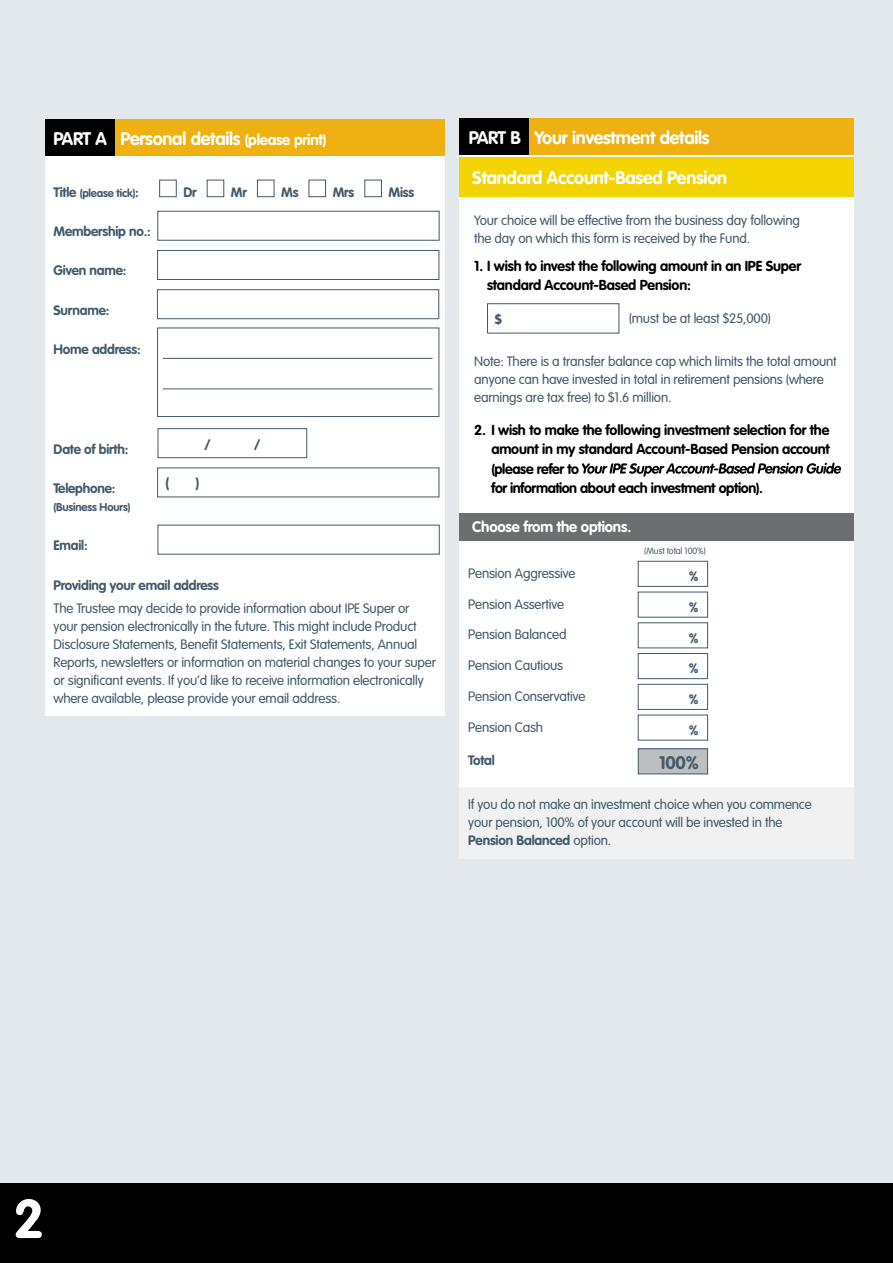
<style>
.page{position:relative;width:893px;height:1263px;background:#fff}
.page>*{position:absolute;margin:0;border:0;box-sizing:border-box;transform-origin:0 0}
.t1{font:700 54px "VAG Rounded";color:#fff}
.t2{font:700 18px "VAG Rounded";letter-spacing:-.015em;color:#fff}
.t3{font:700 18px "VAG Rounded";color:#425a69}
.t4{font:700 15px "VAG Rounded";letter-spacing:-.015em;color:#fff}
.t5{font:700 15px "VAG Rounded";color:#425a69}
.t6{font:700 14.25px/19.5px "VAG Rounded";letter-spacing:-.015em;color:#000}
.t7{font:300 13.5px/18px "VAG Rounded";letter-spacing:-.01em;color:#425a69}
.t8{font:700 13.5px "VAG Rounded";letter-spacing:-.015em;color:#425a69}
.t9{font:700 11.25px "VAG Rounded";letter-spacing:-.015em;color:#425a69}
.t10{font:300 9px "VAG Rounded";letter-spacing:-.015em;color:#425a69}
.s1{font-size:15px}
.s2{font-size:13.5px}
.s3{font-weight:700}
</style>
<div class="page">
<div style="left:0;top:0;width:893px;height:1223px;background:#e2e8ec"></div>
<div style="left:0;top:1184px;width:893px;height:79px;background:#000"></div>
<div style="left:459px;top:140px;width:394px;height:717px;background:#fff"></div>
<div style="left:459px;top:118px;width:394px;height:37px;background:#eeb111"></div>
<div style="left:459px;top:118px;width:70px;height:37px;background:#000"></div>
<div style="left:45px;top:146px;width:400px;height:570px;background:#fff"></div>
<div style="left:45px;top:119px;width:400px;height:36px;background:#eeb111"></div>
<div style="left:45px;top:119px;width:70px;height:36px;background:#000"></div>
<div style="left:159px;top:180px;width:18px;height:17px;border:1px solid #425a69"></div>
<div style="left:207px;top:180px;width:17px;height:17px;border:1px solid #425a69"></div>
<div style="left:257px;top:180px;width:17px;height:17px;border:1px solid #425a69"></div>
<div style="left:309px;top:180px;width:17px;height:17px;border:1px solid #425a69"></div>
<div style="left:364px;top:180px;width:18px;height:17px;border:1px solid #425a69"></div>
<div style="left:157px;top:211px;width:282px;height:30px;background:#fff;border:1px solid #425a69"></div>
<div style="left:157px;top:250px;width:282px;height:30px;background:#fff;border:1px solid #425a69"></div>
<div style="left:157px;top:289px;width:282px;height:30px;background:#fff;border:1px solid #425a69"></div>
<div style="left:157px;top:328px;width:282px;height:89px;background:#fff;border:1px solid #425a69"></div>
<div style="left:158px;top:428px;width:149px;height:30px;border:1px solid #425a69"></div>
<div style="left:459px;top:787px;width:394px;height:72px;background:#f1f1f2"></div>
<div style="left:459px;top:513px;width:394px;height:27px;background:#6d6e71"></div>
<div style="left:638px;top:561px;width:70px;height:26px;border:1px solid #425a69"></div>
<div style="left:638px;top:622px;width:70px;height:26px;border:1px solid #425a69"></div>
<div style="left:638px;top:653px;width:70px;height:26px;border:1px solid #425a69"></div>
<div style="left:638px;top:684px;width:70px;height:26px;border:1px solid #425a69"></div>
<div style="left:638px;top:749px;width:70px;height:25px;background:#bcbec0"></div>
<div style="left:638px;top:748px;width:70px;height:26px;border:1px solid #425a69"></div>
<hr style="left:163px;top:388px;width:270px;height:1px;background:#425a69">
<hr style="left:163px;top:358px;width:270px;height:1px;background:#425a69">
<div style="left:487px;top:303px;width:132px;height:30px;border:1px solid #425a69"></div>
<svg style="left:582px;top:463px;width:259px;height:14px"></svg>
<div style="left:459px;top:157px;width:394px;height:40px;background:#f4d400"></div>
<h2 class="t2" style="left:54px;top:128px;width:274px">PART A Personal details <span class="s1">(please print)</span></h2>
<p class="t9" style="left:54px;top:186px;width:87px"><span class="s2">Title</span> (please tick)<span class="s2">:</span></p>
<p class="t8" style="left:183px;top:184px;width:15px">Dr</p>
<p class="t8" style="left:231px;top:184px;width:18px">Mr</p>
<p class="t8" style="left:281px;top:184px;width:19px">Ms</p>
<p class="t8" style="left:333px;top:184px;width:23px">Mrs</p>
<p class="t8" style="left:388px;top:184px;width:27px">Miss</p>
<p class="t8" style="left:54px;top:223px;width:99px">Membership no.:</p>
<p class="t8" style="left:54px;top:263px;width:74px">Given name:</p>
<p class="t8" style="left:54px;top:302px;width:57px">Surname:</p>
<p class="t8" style="left:54px;top:341px;width:89px">Home address:</p>
<p class="t8" style="left:54px;top:441px;width:76px">Date of birth:</p>
<p class="t5" style="left:204px;top:436px;width:8px">/</p>
<p class="t5" style="left:254px;top:436px;width:8px">/</p>
<p class="t8" style="left:54px;top:480px;width:64px">Telephone:</p>
<p class="t5" style="left:166px;top:473px;width:5px">(</p>
<p class="t5" style="left:196px;top:473px;width:5px">)</p>
<p class="t9" style="left:54px;top:500px;width:79px">(Business Hours)</p>
<p class="t8" style="left:54px;top:537px;width:36px">Email:</p>
<p class="t8" style="left:54px;top:578px;width:167px">Providing your email address</p>
<p class="t7" style="left:54px;top:599px;width:384px">The Trustee may decide to provide information about IPE Super or your pension electronically in the future. This might include Product Disclosure Statements, Benefit Statements, Exit Statements, Annual Reports, newsletters or information on material changes to your super or significant events. If you’d like to receive information electronically where available, please provide your email address.</p>
<h2 class="t2" style="left:469px;top:127px;width:242px">PART B Your investment details</h2>
<h2 class="t2" style="left:472px;top:167px;width:256px">Standard Account-Based Pension</h2>
<p class="t7" style="left:474px;top:212px;width:327px">Your choice will be effective from the business day following the day on which this form is received by the Fund.</p>
<p class="t6" style="left:487px;top:256px;width:316px;text-indent:-13px">1. I wish to invest the following amount in an IPE Super standard Account-Based Pension:</p>
<p class="t8" style="left:495px;top:311px;width:9px">$</p>
<p class="t7" style="left:629px;top:309px;width:144px">(must be at least $25,000)</p>
<p class="t7" style="left:474px;top:353px;width:364px">Note: There is a transfer balance cap which limits the total amount anyone can have invested in total in retirement pensions (where earnings are tax free) to $1.6 million.</p>
<p class="t6" style="left:491px;top:420px;width:340px;text-indent:-17px">2. I wish to make the following investment selection for the amount in my standard Account-Based Pension account (please refer to<br>for information about each investment option).</p>
<p class="t4" style="left:472px;top:518px;width:161px">Choose from the options.</p>
<p class="t7" style="left:468px;top:564px;width:109px">Pension Aggressive</p>
<p class="t8" style="left:689px;top:568px;width:11px">%</p>
<p class="t7" style="left:468px;top:595px;width:97px">Pension Assertive</p>
<p class="t8" style="left:689px;top:599px;width:11px">%</p>
<p class="t7" style="left:468px;top:625px;width:100px">Pension Balanced</p>
<p class="t8" style="left:689px;top:630px;width:11px">%</p>
<p class="t7" style="left:468px;top:656px;width:96px">Pension Cautious</p>
<p class="t8" style="left:689px;top:661px;width:11px">%</p>
<p class="t7" style="left:468px;top:687px;width:119px">Pension Conservative</p>
<p class="t8" style="left:689px;top:691px;width:11px">%</p>
<p class="t7" style="left:468px;top:718px;width:76px">Pension Cash</p>
<p class="t8" style="left:689px;top:722px;width:11px">%</p>
<p class="t8" style="left:468px;top:753px;width:28px">Total</p>
<h2 class="t3" style="left:659px;top:752px;width:41px">100%</h2>
<p class="t10" style="left:644px;top:546px;width:63px">(Must total 100%)</p>
<p class="t7" style="left:468px;top:795px;width:345px">If you do not make an investment choice when you commence your pension, 100% of your account will be invested in the<br><span class="s3">Pension Balanced</span> option.</p>
<h1 class="t1" style="left:13px;top:1187px;width:32px">2</h1>
</div>
